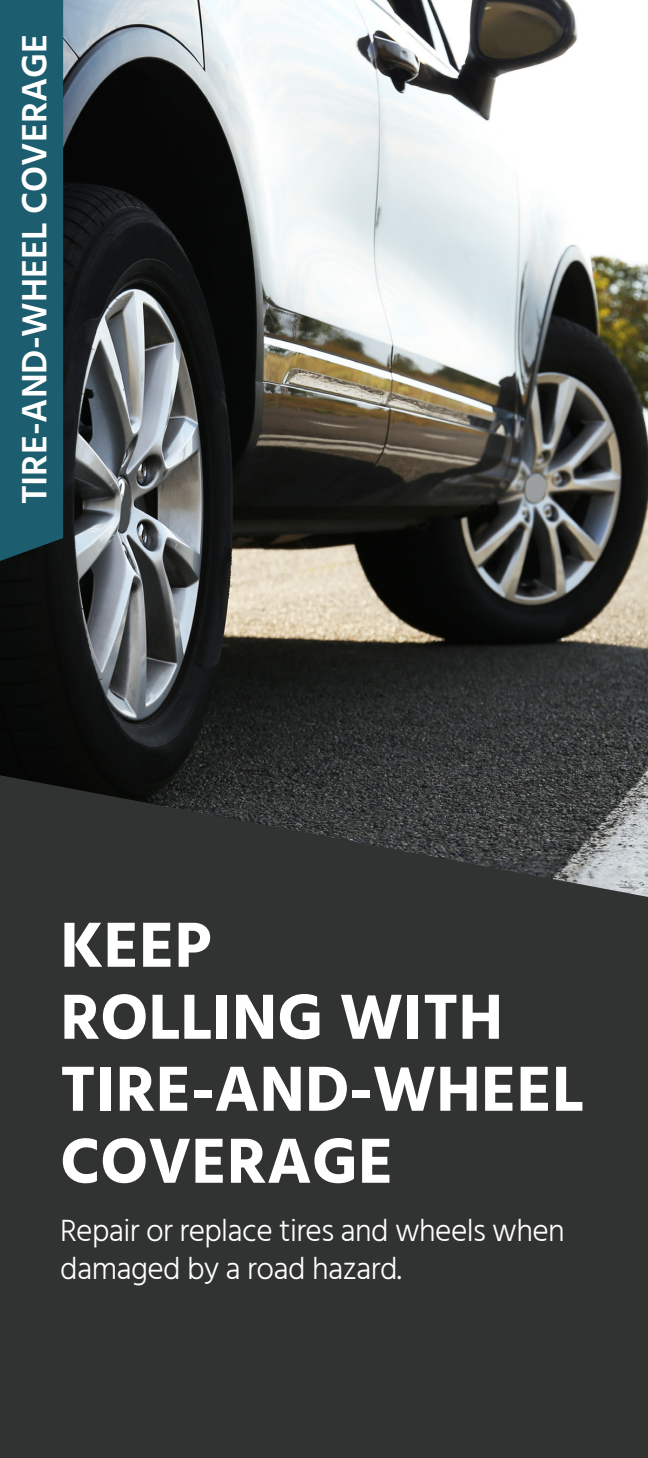
<style>
.page{position:relative;width:648px;height:1458px;background:#313232}
.page>*{position:absolute;margin:0;border:0;box-sizing:border-box;transform-origin:0 0}
.t1{font:700 65.25px "Hind";color:#fff}
.Tabs{font:600 36px "Hind";color:#fff}
.Headline_Subehad{font:300 31.5px/37.8px "Hind";letter-spacing:-.02em;color:#fff}
</style>
<div class="page">
<img style="left:0;top:0;width:648px;height:897px">
<div style="left:0;top:0;width:63px;height:561px;background:#1c5d6f"></div>
<p class="Tabs" style="left:9px;top:504px;width:472px;rotate:-90deg">TIRE-AND-WHEEL COVERAGE</p>
<p class="Tabs" style="left:11px;top:73px;width:21px;rotate:-90deg">E</p>
<p class="t1" style="left:60px;top:906px;width:152px">KEEP</p>
<p class="t1" style="left:60px;top:978px;width:444px">ROLLING WITH</p>
<p class="t1" style="left:60px;top:1050px;width:525px">TIRE-AND-WHEEL</p>
<p class="t1" style="left:60px;top:1122px;width:335px">COVERAGE</p>
<p class="Headline_Subehad" style="left:60px;top:1214px;width:506px">Repair or replace tires and wheels when damaged by a road hazard.</p>
</div>
